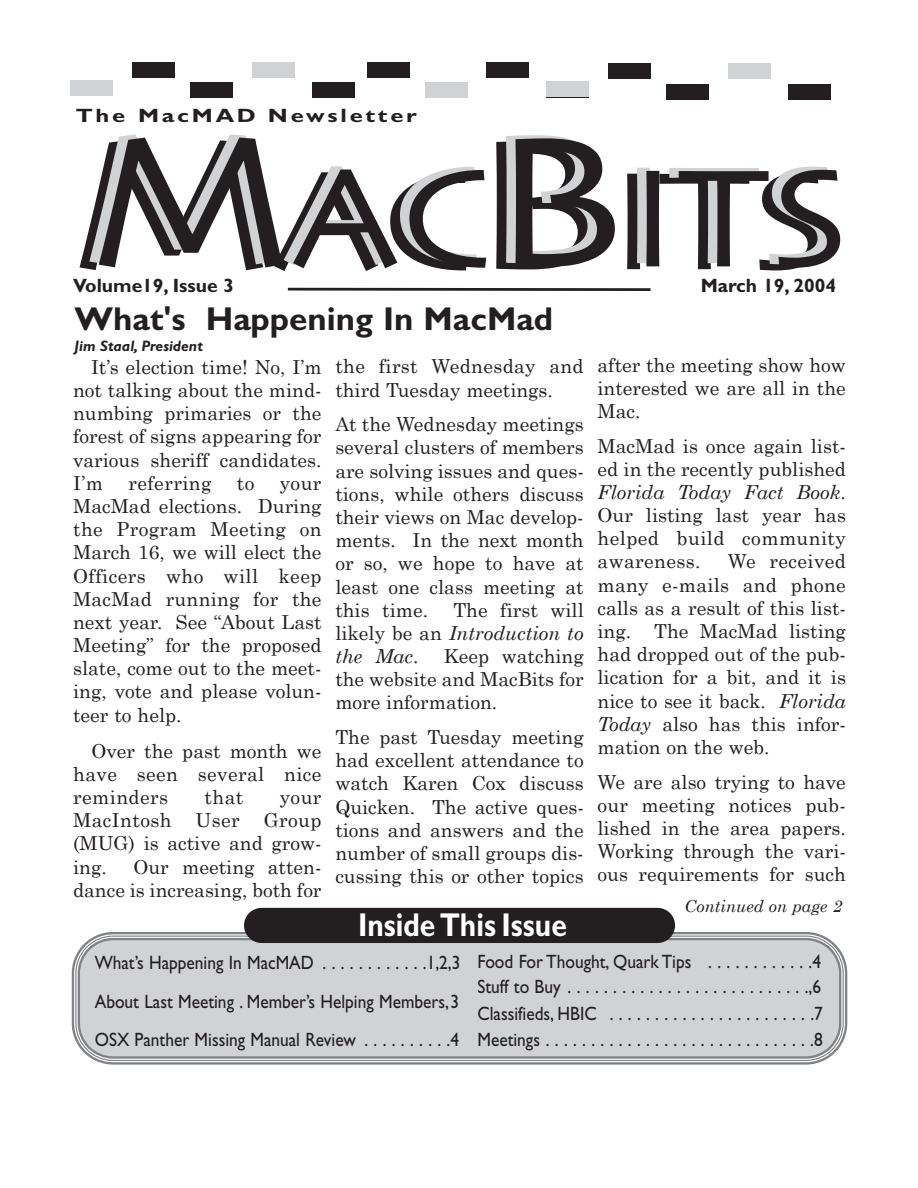
<style>
.page{position:relative;width:918px;height:1188px;background:#fff}
.page>*{position:absolute;margin:0;border:0;box-sizing:border-box;transform-origin:0 0}
.t1{font:146.1px "Skia";color:#231f20;scale:1.1 1}
.t2{font:700 33.15px "Gill Sans";color:#231f20}
.t3{font:700 33.15px "Gill Sans";color:#fff;scale:.85 1}
.t4{font:19.35px/23.2px "Century Schoolbook";color:#231f20;text-align:justify}
.t5{font:19.35px/25.8px "Gill Sans";color:#231f20;text-align:justify;scale:.9 1}
.t6{font:700 19.35px "Gill Sans";color:#231f20}
.t7{font:700 19.35px "Gill Sans";letter-spacing:.115em;color:#231f20;scale:1.23 1}
.t8{font:19.35px "Century Schoolbook";letter-spacing:.02em;color:#231f20}
.t9{font:italic 16.5px "Century Schoolbook";color:#231f20}
.t10{font:italic 700 15.15px "Gill Sans";color:#231f20}
.s1{font-size:194.7px}
.s2{font-style:italic}
</style>
<div class="page">
<svg style="left:287px;top:287px;width:364px;height:4px"></svg>
<div style="left:70px;top:80px;width:43px;height:16px;background:#d1d2d4"></div>
<div style="left:132px;top:62px;width:43px;height:15px;background:#231f20"></div>
<div style="left:190px;top:83px;width:43px;height:15px;background:#231f20"></div>
<div style="left:252px;top:62px;width:43px;height:15px;background:#d1d2d4"></div>
<div style="left:312px;top:83px;width:43px;height:15px;background:#231f20"></div>
<div style="left:367px;top:62px;width:43px;height:15px;background:#231f20"></div>
<div style="left:425px;top:83px;width:43px;height:15px;background:#d1d2d4"></div>
<div style="left:486px;top:62px;width:43px;height:15px;background:#231f20"></div>
<div style="left:546px;top:83px;width:43px;height:15px;background:#231f20"></div>
<div style="left:546px;top:82px;width:43px;height:15px;background:#d1d2d4"></div>
<div style="left:608px;top:63px;width:43px;height:15px;background:#231f20"></div>
<div style="left:666px;top:84px;width:43px;height:15px;background:#231f20"></div>
<div style="left:728px;top:63px;width:43px;height:15px;background:#d1d2d4"></div>
<div style="left:788px;top:84px;width:43px;height:15px;background:#231f20"></div>
<svg style="left:71px;top:931px;width:777px;height:134px"></svg>
<svg style="left:75px;top:935px;width:769px;height:127px"></svg>
<div style="left:76px;top:937px;width:767px;height:123px;background:#d1d2d4"></div>
<div style="left:244px;top:908px;width:431px;height:35px;background:#231f20;border-radius:18px"></div>
<p class="t7" style="left:76px;top:108px;width:279px">The MacMAD Newsletter</p>
<h1 class="t1" style="left:89px;top:156px;width:676px"><span class="s1">M</span>ACAC<span class="s1">B</span>ITS</h1>
<h1 class="t1" style="left:628px;top:153px;width:204px">ITS</h1>
<p class="t6" style="left:701px;top:279px;width:137px">March 19, 2004</p>
<p class="t6" style="left:73px;top:279px;width:163px">Volume19, Issue 3</p>
<h2 class="t2" style="left:75px;top:308px;width:480px">What's Happening In MacMad</h2>
<p class="t10" style="left:75px;top:341px;width:130px">Jim Staal, President</p>
<p class="t4" style="left:598px;top:352px;width:250px">after the meeting show how interested we are all in the Mac.</p>
<p class="t4" style="left:598px;top:433px;width:250px">MacMad is once again list&shy;ed in the recently published <span class="s2">Florida Today Fact Book</span>.<br>Our listing last year has helped build community awareness.</p>
<p class="t4" style="left:335px;top:354px;width:250px">the first Wednesday and third Tuesday meetings.</p>
<p class="t4" style="left:335px;top:412px;width:250px">At the Wednesday meetings several clusters of members are solving issues and ques&shy;tions, while others discuss their views on Mac develop&shy;ments. In the next month or so, we hope to have at least one class meeting at this time.</p>
<p class="t4" style="left:73px;top:355px;width:250px;text-indent:18px">It’s election time! No, I’m not talking about the mind&shy;numbing primaries or the forest of signs appearing for various sheriff candidates.<br>I’m</p>
<p class="t8" style="left:128px;top:471px;width:85px">referring</p>
<p class="t4" style="left:237px;top:471px;width:19px">to</p>
<p class="t4" style="left:73px;top:471px;width:250px;text-indent:207px">your MacMad elections. During the Program Meeting on March 16, we will elect the Officers who will keep MacMad running for the next year. See “About Last Meeting” for the proposed slate, come out to the meet&shy;ing, vote and please volun&shy;teer to help.</p>
<p class="t4" style="left:73px;top:739px;width:250px;text-indent:18px">Over the past month we have seen several nice reminders</p>
<p class="t4" style="left:598px;top:549px;width:250px;text-indent:130px">We received many e-mails and phone calls as a result of this list&shy;ing. The MacMad listing had dropped out of the pub&shy;lication for a bit, and it is nice to see it back. <span class="s2">Florida Today</span> also has this infor&shy;mation on the web.</p>
<p class="t4" style="left:598px;top:769px;width:250px">We are also trying to have our meeting notices pub&shy;lished in the area papers.<br>Working through the vari&shy;ous requirements for such</p>
<p class="t4" style="left:335px;top:598px;width:250px;text-indent:118px">The first will likely be an <span class="s2">Introduction to the Mac</span>.</p>
<p class="t4" style="left:335px;top:644px;width:250px;text-indent:108px">Keep watching the website and MacBits for more information.</p>
<p class="t4" style="left:335px;top:725px;width:250px">The past Tuesday meeting had excellent attendance to watch Karen Cox discuss Quicken. The active ques&shy;tions and answers and the number of small groups dis&shy;cussing this or other topics</p>
<p class="t4" style="left:205px;top:785px;width:40px">that</p>
<p class="t4" style="left:73px;top:785px;width:250px;text-indent:207px">your MacIntosh User Group (MUG) is active and grow&shy;ing.</p>
<p class="t4" style="left:73px;top:854px;width:250px;text-align:right">Our meeting atten-<br>dance is increasing, both for</p>
<p class="t9" style="left:684px;top:896px;width:159px">Continued on page 2</p>
<h2 class="t3" style="left:358px;top:914px;width:247px">Inside This Issue</h2>
<p class="t5" style="left:95px;top:945px;width:408px;line-height:38.7px">What’s Happening In MacMAD . . . . . . . . . . . .1,2,3<br>About Last Meeting . Member’s Helping Members,3<br>OSX Panther Missing Manual Review . . . . . . . . . .4</p>
<p class="t5" style="left:477px;top:951px;width:385px">Food For Thought, Quark Tips . . . . . . . . . . . .4<br>Stuff to Buy . . . . . . . . . . . . . . . . . . . . . . . . . . .,6<br>Classifieds, HBIC . . . . . . . . . . . . . . . . . . . . . . .7<br>Meetings . . . . . . . . . . . . . . . . . . . . . . . . . . . . . .8</p>
</div>
